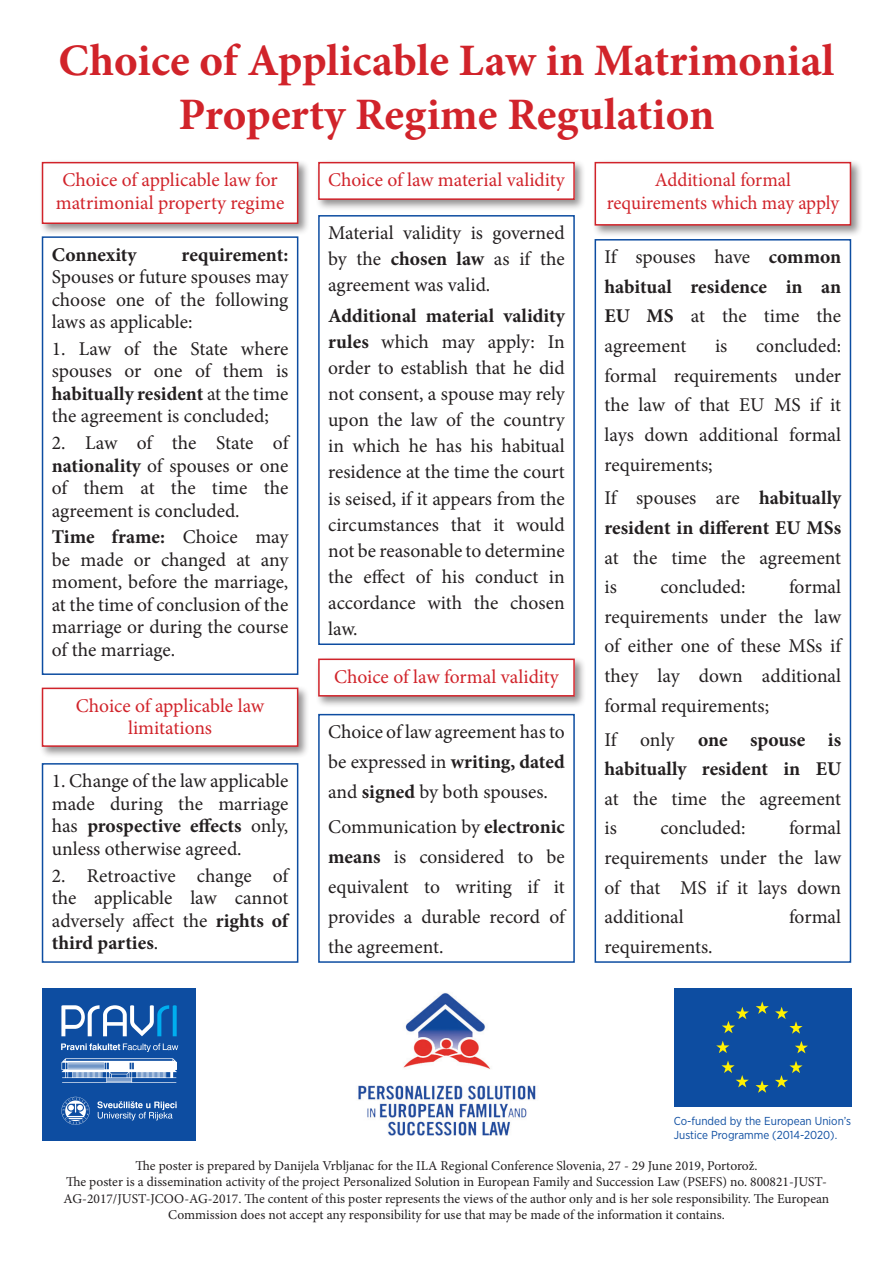
<style>
.page{position:relative;width:893px;height:1263px;background:#fff}
.page>*{position:absolute;margin:0;border:0;box-sizing:border-box;transform-origin:0 0}
.t1{font:700 45px/54px "Minion Pro";color:#d1232a;text-align:center}
.t2{font:19.5px/22.5px "Minion Pro";color:#231f20;text-align:justify}
.t3{font:19.5px/22.5px "Minion Pro";color:#d1232a;text-align:center}
.t4{font:700 19.5px/29.6px "Minion Pro";color:#231f20;text-align:justify}
.t5{font:13.5px/16.2px "Minion Pro";color:#231f20;text-align:center}
.t6{font:11.55px/13.9px "Gotham Narrow";color:#0d4da1}
.s1{font-weight:700}
.s2{font-weight:400}
</style>
<div class="page">
<div style="left:39px;top:159px;width:271px;height:77px;background:#231f20;opacity:.5"></div>
<div style="left:43px;top:163px;width:255px;height:60px;background:#fff"></div>
<div style="left:42px;top:162px;width:256px;height:62px;border:2px solid #d1232a"></div>
<div style="left:42px;top:236px;width:256px;height:439px;border:2px solid #0d4da1"></div>
<div style="left:315px;top:159px;width:271px;height:52px;background:#231f20;opacity:.5"></div>
<div style="left:319px;top:163px;width:255px;height:36px;background:#fff"></div>
<div style="left:318px;top:162px;width:257px;height:38px;border:2px solid #d1232a"></div>
<div style="left:318px;top:215px;width:257px;height:430px;border:2px solid #0d4da1"></div>
<div style="left:39px;top:685px;width:271px;height:73px;background:#231f20;opacity:.5"></div>
<div style="left:43px;top:688px;width:255px;height:58px;background:#fff"></div>
<div style="left:42px;top:688px;width:256px;height:59px;border:2px solid #d1232a"></div>
<div style="left:42px;top:763px;width:256px;height:200px;border:2px solid #0d4da1"></div>
<div style="left:592px;top:159px;width:271px;height:78px;background:#231f20;opacity:.5"></div>
<div style="left:595px;top:163px;width:255px;height:62px;background:#fff"></div>
<div style="left:595px;top:162px;width:256px;height:64px;border:2px solid #d1232a"></div>
<div style="left:315px;top:656px;width:271px;height:52px;background:#231f20;opacity:.5"></div>
<div style="left:319px;top:659px;width:255px;height:37px;background:#fff"></div>
<div style="left:318px;top:658px;width:257px;height:38px;border:2px solid #d1232a"></div>
<div style="left:318px;top:714px;width:257px;height:249px;border:2px solid #0d4da1"></div>
<div style="left:595px;top:239px;width:256px;height:724px;border:2px solid #0d4da1"></div>
<img style="left:358px;top:993px;width:178px;height:143px">
<div style="left:43px;top:988px;width:153px;height:153px;background:#0d4da1"></div>
<svg style="left:61px;top:1005px;width:116px;height:31px"></svg>
<svg style="left:61px;top:1043px;width:117px;height:9px"></svg>
<svg style="left:61px;top:1058px;width:116px;height:25px"></svg>
<svg style="left:97px;top:1101px;width:80px;height:19px"></svg>
<svg style="left:61px;top:1097px;width:29px;height:28px"></svg>
<div style="left:674px;top:988px;width:177px;height:118px;background:#0d4da1"></div>
<svg style="left:756px;top:1001px;width:13px;height:13px"></svg>
<svg style="left:775px;top:1007px;width:27px;height:27px"></svg>
<svg style="left:795px;top:1041px;width:13px;height:12px"></svg>
<svg style="left:775px;top:1061px;width:27px;height:26px"></svg>
<svg style="left:755px;top:1080px;width:14px;height:13px"></svg>
<svg style="left:721px;top:1061px;width:28px;height:26px"></svg>
<svg style="left:716px;top:1041px;width:13px;height:12px"></svg>
<svg style="left:722px;top:1007px;width:27px;height:26px"></svg>
<p class="t1" style="left:59px;top:33px;width:777px">Choice of Applicable Law in Matrimonial<br>Property Regime Regulation</p>
<p class="t3" style="left:56px;top:169px;width:230px">Choice of applicable law for matrimonial property regime</p>
<p class="t4" style="left:52px;top:239px;width:86px">Connexity</p>
<p class="t3" style="left:328px;top:169px;width:238px">Choice of law material validity</p>
<p class="t2" style="left:328px;top:220px;width:238px;line-height:26.1px">Material validity is governed by the <span class="s1">chosen law</span> as if the agreement was valid.</p>
<p class="t2" style="left:328px;top:303px;width:238px;line-height:26.1px"><span class="s1">Additional material validity rules</span> which may apply: In order to establish that he did not consent, a spouse may rely upon the law of the country in which he has his habitual residence at the time the court is seised, if it appears from the circumstances that it would not be reasonable to determine the effect of his conduct in accordance with the chosen law.</p>
<p class="t3" style="left:607px;top:169px;width:234px">Additional formal requirements which may apply</p>
<p class="t2" style="left:52px;top:243px;width:238px;text-indent:130px"><span class="s1">requirement:<br></span>Spouses or future spouses may choose one of the following laws as applicable:</p>
<p class="t2" style="left:52px;top:337px;width:238px">1. Law of the State where spouses or one of them is <span class="s1">habitually resident</span> at the time the agreement is concluded;</p>
<p class="t2" style="left:52px;top:432px;width:238px">2. Law of the State of <span class="s1">nationality</span> of spouses or one of them at the time the agreement is concluded.</p>
<p class="t2" style="left:52px;top:526px;width:238px"><span class="s1">Time frame:</span> Choice may be made or changed at any moment, before the marriage, at the time of conclusion of the marriage or during the course of the marriage.</p>
<p class="t2" style="left:605px;top:242px;width:238px;line-height:29.6px">If spouses have <span class="s1">common habitual residence in an EU MS</span> at the time the agreement</p>
<p class="t2" style="left:605px;top:331px;width:238px;line-height:29.6px;text-indent:151px">concluded: formal requirements under the law of that EU MS if it lays down additional formal requirements;</p>
<p class="t2" style="left:605px;top:483px;width:238px;line-height:29.6px">If spouses are <span class="s1">habitually resident in different EU MSs </span>at the time the agreement is</p>
<p class="t2" style="left:715px;top:335px;width:14px">is</p>
<p class="t2" style="left:605px;top:572px;width:238px;line-height:29.6px;text-indent:184px">formal requirements under the law of either one of these MSs if they lay down additional formal requirements;</p>
<p class="t4" style="left:605px;top:724px;width:238px"><span class="s2">If only</span> one spouse is habitually resident in EU <span class="s2">at the time the agreement is</span></p>
<p class="t2" style="left:660px;top:576px;width:87px">concluded:</p>
<p class="t3" style="left:334px;top:665px;width:226px">Choice of law formal validity</p>
<p class="t2" style="left:328px;top:717px;width:238px;line-height:30.1px">Choice of law agreement has to be expressed in <span class="s1">writing, dated </span>and <span class="s1">signed</span> by both spouses.</p>
<p class="t2" style="left:328px;top:811px;width:238px;line-height:30.1px">Communication by <span class="s1">electronic means</span> is considered to be equivalent to writing if it provides a durable record of the agreement.</p>
<p class="t3" style="left:76px;top:694px;width:190px">Choice of applicable law limitations</p>
<p class="t2" style="left:52px;top:770px;width:238px">1. Change of the law applicable made during the marriage has <span class="s1">prospective effects</span> only, unless otherwise agreed.</p>
<p class="t2" style="left:52px;top:864px;width:238px">2. Retroactive change of the applicable law cannot adversely affect the <span class="s1">rights of third parties</span>.</p>
<p class="t2" style="left:605px;top:813px;width:238px;line-height:29.6px;text-indent:184px">formal requirements under the law of that MS if it lays down additional</p>
<p class="t2" style="left:660px;top:817px;width:87px">concluded:</p>
<p class="t2" style="left:789px;top:906px;width:54px">formal</p>
<p class="t2" style="left:605px;top:935px;width:110px">requirements.</p>
<p class="t6" style="left:674px;top:1114px;width:179px">Co-funded by the European Union’s<br>Justice Programme (2014-2020).</p>
<p class="t5" style="left:136px;top:1158px;width:623px">The poster is prepared by Danijela Vrbljanac for the ILA Regional Conference Slovenia, 27 - 29 June 2019, Portorož.</p>
<p class="t5" style="left:64px;top:1174px;width:767px">The poster is a dissemination activity of the project Personalized Solution in European Family and Succession Law (PSEFS) no. 800821-JUST-<br>AG-2017/JUST-JCOO-AG-2017. The content of this poster represents the views of the author only and is her sole responsibility. The European<br>Commission does not accept any responsibility for use that may be made of the information it contains.</p>
</div>
